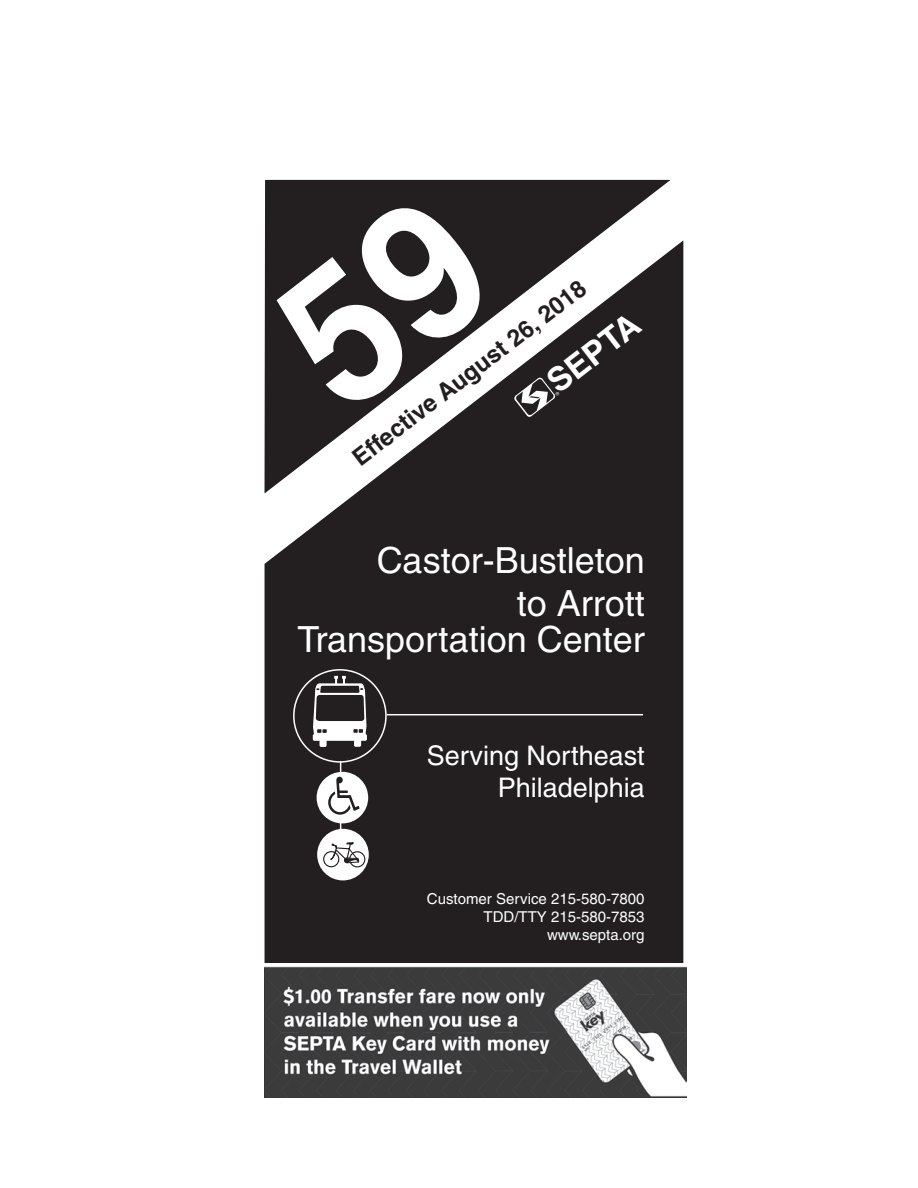
<style>
.page{position:relative;width:918px;height:1188px;background:#fff}
.page>*{position:absolute;margin:0;border:0;box-sizing:border-box;transform-origin:0 0}
.t1{font:36px/43.2px "Helvetica";color:#fff;text-align:right}
.t2{font:700 33px "Helvetica";color:#fff}
.t3{font:27px/32.2px "Helvetica";color:#fff;text-align:right}
.t4{font:700 24px "Helvetica";color:#231f20}
.t5{font:15px/18px "Helvetica";color:#fff;text-align:right}
</style>
<div class="page">
<svg style="left:265px;top:180px;width:406px;height:60px;fill:#231f20"></svg>
<svg style="left:265px;top:240px;width:418px;height:723px;background:#322f30"></svg>
<div style="left:293px;top:670px;width:92px;height:92px;background:#231f20;border-radius:50%"></div>
<hr style="left:387px;top:714px;width:256px;height:1px;background:#fff">
<div style="left:293px;top:669px;width:94px;height:94px;border:2px solid #fff;border-radius:50%"></div>
<hr style="left:340px;top:761px;width:1px;height:113px;background:#fff">
<div style="left:317px;top:829px;width:52px;height:51px;background:#fff;border-radius:50%"></div>
<svg style="left:318px;top:841px;width:47px;height:27px"></svg>
<div style="left:317px;top:772px;width:51px;height:51px;background:#fff;border-radius:50%"></div>
<svg style="left:328px;top:777px;width:32px;height:38px"></svg>
<div style="left:320px;top:738px;width:7px;height:9px;background:#fff;border-radius:2px"></div>
<div style="left:354px;top:738px;width:7px;height:9px;background:#fff;border-radius:2px"></div>
<div style="left:313px;top:734px;width:54px;height:7px;background:#fff;border-radius:2px"></div>
<svg style="left:313px;top:676px;width:53px;height:59px"></svg>
<img style="left:265px;top:966px;width:422px;height:132px">
<svg style="left:266px;top:190px;width:234px;height:226px;background:#3b3738"></svg>
<svg style="left:514px;top:377px;width:46px;height:40px"></svg>
<h3 class="t4" style="left:347px;top:450px;width:289px;rotate:-38deg">Effective August 26, 2018</h3>
<h2 class="t2" style="left:539px;top:370px;width:109px;rotate:-38deg">SEPTA</h2>
<h1 class="t1" style="left:377px;top:539px;width:270px">Castor-Bustleton to Arrott</h1>
<h1 class="t1" style="left:298px;top:618px;width:349px">Transportation Center</h1>
<h3 class="t3" style="left:427px;top:739px;width:219px">Serving Northeast<br>Philadelphia</h3>
<p class="t5" style="left:427px;top:890px;width:219px">Customer Service 215-580-7800<br>TDD/TTY 215-580-7853 www.septa.org</p>
</div>
